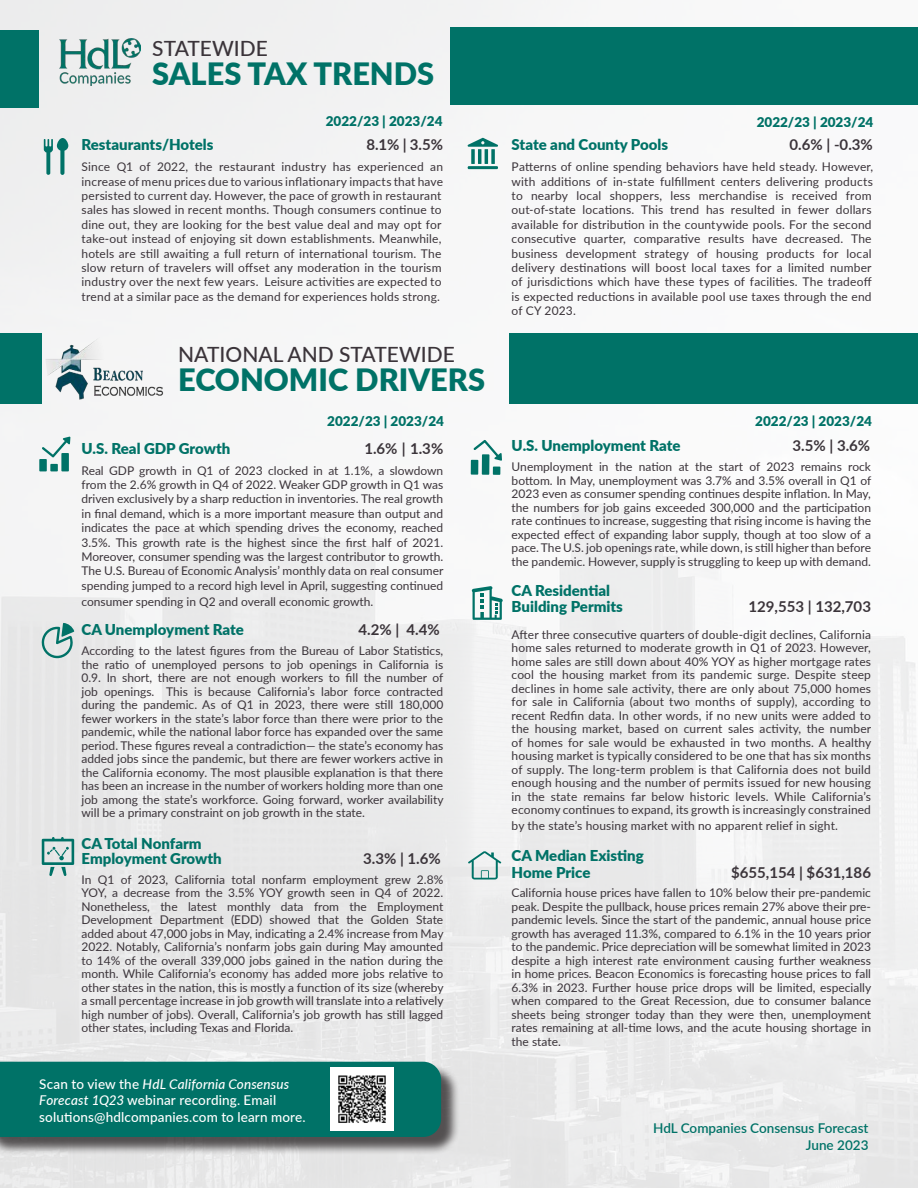
<style>
.page{position:relative;width:918px;height:1188px;background:#fff}
.page>*{position:absolute;margin:0;border:0;box-sizing:border-box;transform-origin:0 0}
.t1{font:900 30.75px "Lato";color:#007267}
.t2{font:500 21px "Lato";color:#3b343a}
.t3{font:900 15px/16.5px "Lato";color:#007267}
.t4{font:700 15px "Lato";color:#3b343a}
.t5{font:500 13.5px/16.2px "Lato";letter-spacing:.01em;color:#fff}
.t6{font:900 13.5px "Lato";color:#007267}
.t7{font:600 13.5px "Lato";color:#007267}
.t8{font:12px/13.5px "Lato";letter-spacing:.01em;color:#3b343a;text-align:justify}
.s1{font-style:italic}
</style>
<div class="page">
<img style="left:0;top:0;width:918px;height:1188px">
<div style="left:493px;top:467px;width:7px;height:8px;background:#007267"></div>
<div style="left:482px;top:454px;width:7px;height:21px;background:#007267"></div>
<div style="left:471px;top:460px;width:7px;height:15px;background:#007267"></div>
<svg style="left:473px;top:440px;width:29px;height:21px"></svg>
<svg style="left:41px;top:623px;width:33px;height:35px"></svg>
<div style="left:39px;top:459px;width:8px;height:12px;background:#007267"></div>
<div style="left:50px;top:464px;width:8px;height:7px;background:#007267"></div>
<div style="left:61px;top:453px;width:8px;height:18px;background:#007267"></div>
<svg style="left:42px;top:437px;width:28px;height:20px"></svg>
<svg style="left:42px;top:837px;width:32px;height:39px"></svg>
<svg style="left:472px;top:586px;width:31px;height:34px"></svg>
<svg style="left:468px;top:851px;width:33px;height:29px"></svg>
<div style="left:0;top:333px;width:42px;height:71px;background:#007267"></div>
<div style="left:510px;top:333px;width:408px;height:70px;background:#007267"></div>
<div style="left:0;top:1064px;width:460px;height:92px;background:#231f20;opacity:.75"></div>
<div style="left:0;top:1062px;width:441px;height:75px;background:#007267"></div>
<img style="left:59px;top:39px;width:81px;height:46px">
<div style="left:451px;top:27px;width:467px;height:78px;background:#007267"></div>
<div style="left:0;top:30px;width:38px;height:78px;background:#007267"></div>
<img style="left:42px;top:328px;width:129px;height:77px">
<svg style="left:44px;top:138px;width:24px;height:37px"></svg>
<svg style="left:471px;top:149px;width:4px;height:15px"></svg>
<hr style="left:478px;top:149px;width:3px;height:15px;background:#007267">
<hr style="left:485px;top:149px;width:3px;height:15px;background:#007267">
<svg style="left:491px;top:149px;width:4px;height:15px"></svg>
<svg style="left:468px;top:138px;width:30px;height:9px"></svg>
<hr style="left:468px;top:166px;width:30px;height:3px;background:#007267">
<img style="left:330px;top:1068px;width:63px;height:63px">
<p class="t2" style="left:152px;top:33px;width:117px">STATEWIDE</p>
<p class="t1" style="left:152px;top:51px;width:284px">SALES TAX TRENDS</p>
<p class="t6" style="left:326px;top:111px;width:118px">2022/23 | 2023/24</p>
<p class="t6" style="left:757px;top:112px;width:118px">2022/23 | 2023/24</p>
<p class="t3" style="left:82px;top:136px;width:133px">Restaurants/Hotels</p>
<p class="t4" style="left:366px;top:134px;width:78px">8.1% | 3.5%</p>
<p class="t8" style="left:82px;top:159px;width:363px;line-height:14.4px;text-align:left">Since Q1 of 2022, the restaurant industry has experienced an increase of menu prices due to various inflationary impacts that have persisted to current day. However, the pace of growth in restaurant sales has slowed in recent months. Though consumers continue to dine out, they are looking for the best value deal and may opt for take-out instead of enjoying sit down establishments. Meanwhile, hotels are still awaiting a full return of international tourism. The slow return of travelers will offset any moderation in the tourism industry over the next few years. Leisure activities are expected to trend at a similar pace as the demand for experiences holds strong.</p>
<p class="t2" style="left:178px;top:339px;width:278px">NATIONAL AND STATEWIDE</p>
<p class="t1" style="left:178px;top:357px;width:308px">ECONOMIC DRIVERS</p>
<p class="t3" style="left:512px;top:136px;width:158px">State and County Pools</p>
<p class="t4" style="left:790px;top:134px;width:85px">0.6% | -0.3%</p>
<p class="t8" style="left:512px;top:159px;width:363px;line-height:14.4px;text-align:left">Patterns of online spending behaviors have held steady. However, with additions of in-state fulfillment centers delivering products to nearby local shoppers, less merchandise is received from out-of-state locations. This trend has resulted in fewer dollars available for distribution in the countywide pools. For the second consecutive quarter, comparative results have decreased. The business development strategy of housing products for local delivery destinations will boost local taxes for a limited number of jurisdictions which have these types of facilities. The tradeoff is expected reductions in available pool use taxes through the end of CY 2023.</p>
<p class="t6" style="left:327px;top:411px;width:118px">2022/23 | 2023/24</p>
<p class="t6" style="left:755px;top:411px;width:118px">2022/23 | 2023/24</p>
<p class="t3" style="left:82px;top:439px;width:150px">U.S. Real GDP Growth</p>
<p class="t4" style="left:364px;top:437px;width:80px">1.6% | 1.3%</p>
<p class="t8" style="left:82px;top:463px;width:364px;line-height:14.4px">Real GDP growth in Q1 of 2023 clocked in at 1.1%, a slowdown from the 2.6% growth in Q4 of 2022. Weaker GDP growth in Q1 was driven exclusively by a sharp reduction in inventories. The real growth in final demand, which is a more important measure than output and indicates the pace at which spending drives the economy, reached 3.5%. This growth rate is the highest since the first half of 2021.<br>Moreover, consumer spending was the largest contributor to growth.<br>The U.S. Bureau of Economic Analysis’ monthly data on real consumer spending jumped to a record high level in April, suggesting continued</p>
<p class="t8" style="left:82px;top:594px;width:293px">consumer spending in Q2 and overall economic growth.</p>
<p class="t3" style="left:82px;top:620px;width:164px">CA Unemployment Rate</p>
<p class="t4" style="left:358px;top:618px;width:83px">4.2% | 4.4%</p>
<p class="t8" style="left:82px;top:644px;width:364px">According to the latest figures from the Bureau of Labor Statistics, the ratio of unemployed persons to job openings in California is 0.9. In short, there are not enough workers to fill the number of job openings. This is because California’s labor force contracted during the pandemic. As of Q1 in 2023, there were still 180,000 fewer workers in the state’s labor force than there were prior to the pandemic, while the national labor force has expanded over the same period. These figures reveal a contradiction— the state’s economy has added jobs since the pandemic, but there are fewer workers active in the California economy. The most plausible explanation is that there has been an increase in the number of workers holding more than one job among the state’s workforce. Going forward, worker availability will be a primary constraint on job growth in the state.</p>
<p class="t3" style="left:82px;top:834px;width:122px">CA Total Nonfarm</p>
<p class="t3" style="left:82px;top:850px;width:142px">Employment Growth</p>
<p class="t4" style="left:363px;top:848px;width:79px">3.3% | 1.6%</p>
<p class="t8" style="left:82px;top:872px;width:364px">In Q1 of 2023, California total nonfarm employment grew 2.8% YOY, a decrease from the 3.5% YOY growth seen in Q4 of 2022.<br>Nonetheless, the latest monthly data from the Employment Development Department (EDD) showed that the Golden State added about 47,000 jobs in May, indicating a 2.4% increase from May 2022. Notably, California’s nonfarm jobs gain during May amounted to 14% of the overall 339,000 jobs gained in the nation during the month. While California’s economy has added more jobs relative to other states in the nation, this is mostly a function of its size (whereby a small percentage increase in job growth will translate into a relatively high number of jobs). Overall, California’s job growth has still lagged other states, including Texas and Florida.</p>
<p class="t5" style="left:39px;top:1076px;width:268px">Scan to view the <span class="s1">HdL California Consensus<br>Forecast 1Q23</span> webinar recording. Email solutions@hdlcompanies.com to learn more.</p>
<p class="t3" style="left:512px;top:437px;width:171px">U.S. Unemployment Rate</p>
<p class="t4" style="left:793px;top:435px;width:79px">3.5% | 3.6%</p>
<p class="t8" style="left:512px;top:460px;width:361px">Unemployment in the nation at the start of 2023 remains rock bottom. In May, unemployment was 3.7% and 3.5% overall in Q1 of 2023 even as consumer spending continues despite inflation. In May, the numbers for job gains exceeded 300,000 and the participation rate continues to increase, suggesting that rising income is having the expected effect of expanding labor supply, though at too slow of a pace. The U.S. job openings rate, while down, is still higher than before the pandemic. However, supply is struggling to keep up with demand.</p>
<p class="t3" style="left:512px;top:581px;width:113px">CA Residential<br>Building Permits</p>
<p class="t4" style="left:748px;top:596px;width:124px">129,553 | 132,703</p>
<p class="t8" style="left:512px;top:627px;width:361px">After three consecutive quarters of double-digit declines, California home sales returned to moderate growth in Q1 of 2023. However, home sales are still down about 40% YOY as higher mortgage rates cool the housing market from its pandemic surge. Despite steep declines in home sale activity, there are only about 75,000 homes for sale in California (about two months of supply), according to recent Redfin data. In other words, if no new units were added to the housing market, based on current sales activity, the number of homes for sale would be exhausted in two months. A healthy housing market is typically considered to be one that has six months of supply. The long-term problem is that California does not build enough housing and the number of permits issued for new housing in the state remains far below historic levels. While California’s economy continues to expand, its growth is increasingly constrained</p>
<p class="t8" style="left:512px;top:818px;width:328px">by the state’s housing market with no apparent relief in sight.</p>
<p class="t3" style="left:512px;top:847px;width:134px">CA Median Existing<br>Home Price</p>
<p class="t4" style="left:731px;top:861px;width:141px">$655,154 | $631,186</p>
<p class="t8" style="left:512px;top:886px;width:361px">California house prices have fallen to 10% below their pre-pandemic peak. Despite the pullback, house prices remain 27% above their pre&shy;pandemic levels. Since the start of the pandemic, annual house price growth has averaged 11.3%, compared to 6.1% in the 10 years prior to the pandemic. Price depreciation will be somewhat limited in 2023 despite a high interest rate environment causing further weakness in home prices. Beacon Economics is forecasting house prices to fall 6.3% in 2023. Further house price drops will be limited, especially when compared to the Great Recession, due to consumer balance sheets being stronger today than they were then, unemployment rates remaining at all-time lows, and the acute housing shortage in the state.</p>
<p class="t7" style="left:653px;top:1118px;width:217px">HdL Companies Consensus Forecast</p>
<p class="t7" style="left:806px;top:1135px;width:64px">June 2023</p>
</div>
